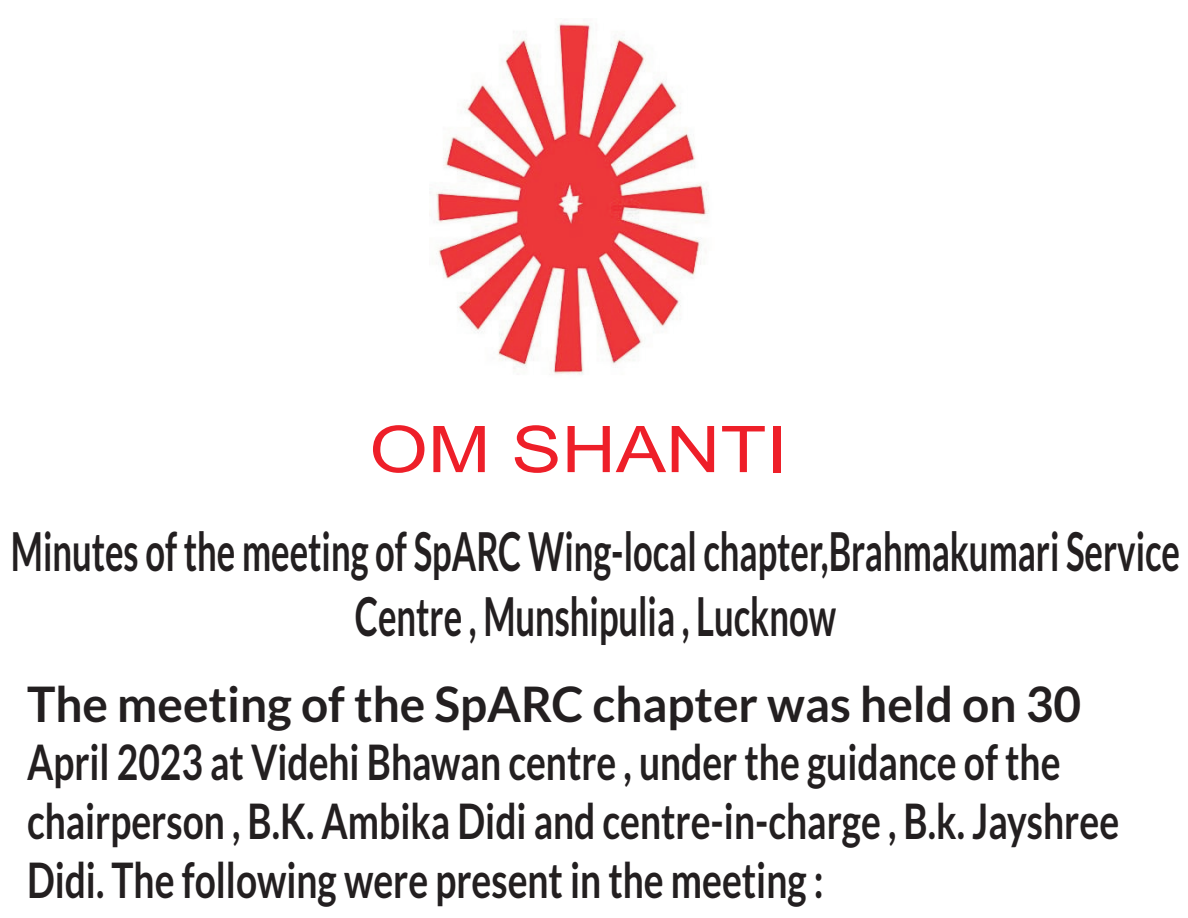
<style>
.page{position:relative;width:1188px;height:918px;background:#fff}
.page>*{position:absolute;margin:0;border:0;box-sizing:border-box;transform-origin:0 0}
.t1{font:64.35px "Arial";color:#ee1f29;scale:1.17 1}
.t2{font:700 53.7px/64.3px "Lato";color:#231f20;text-align:center;scale:.64 1}
.t3{font:700 48.9px/58.7px "Lato";color:#231f20;scale:.76 1}
.t4{font:700 48.9px "Lato";color:#231f20}
</style>
<div class="page">
<img style="left:435px;top:23px;width:274px;height:352px">
<h1 class="t1" style="left:369px;top:425px;width:359px">OM SHANTI</h1>
<p class="t2" style="left:11px;top:523px;width:1829px">Minutes of the meeting of SpARC Wing-local chapter,Brahmakumari Service<br>Centre , Munshipulia , Lucknow</p>
<p class="t4" style="left:27px;top:682px;width:1056px">The meeting of the SpARC chapter was held on 30</p>
<p class="t3" style="left:27px;top:736px;width:1361px">April 2023 at Videhi Bhawan centre , under the guidance of the</p>
<p class="t3" style="left:27px;top:795px;width:1439px">chairperson , B.K. Ambika Didi and centre-in-charge , B.k. Jayshree<br>Didi. The following were present in the meeting :</p>
</div>
